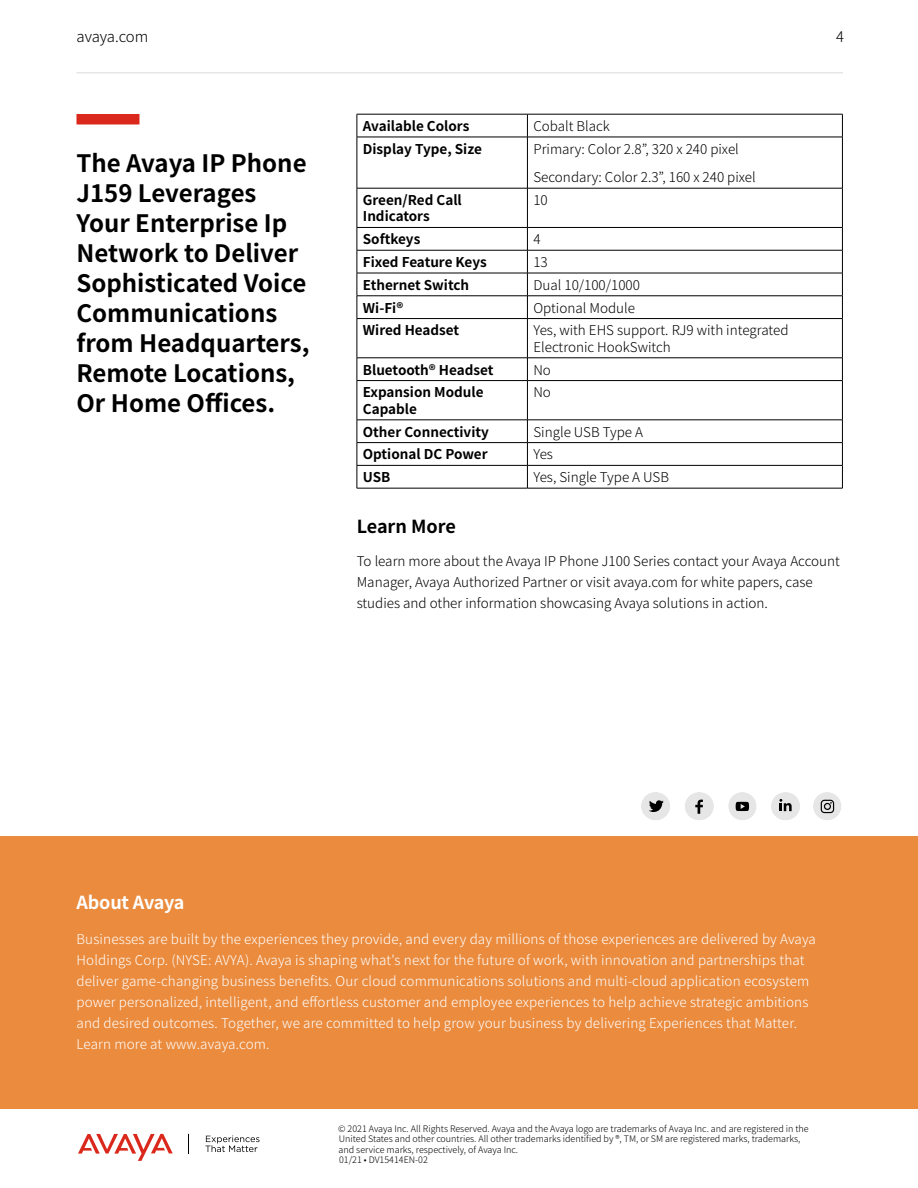
<style>
.page{position:relative;width:918px;height:1188px;background:#fff}
.page>*{position:absolute;margin:0;border:0;box-sizing:border-box;transform-origin:0 0}
.t1{font:700 24px/30px "Noto Sans JP";color:#000}
.t2{font:700 18px "Noto Sans JP";letter-spacing:-.01em;color:#fff}
.t3{font:700 18px "Noto Sans JP";color:#000}
.t4{font:300 15px "Noto Sans JP";letter-spacing:-.01em;color:#000}
.t5{font:300 14.7px "Noto Sans JP";color:#000}
.t6{font:300 13.5px/21px "Noto Sans JP";letter-spacing:.01em;color:#fff}
.t7{font:300 13.5px/21px "Noto Sans JP";color:#000}
.t8{font:700 13.5px/16.5px "Noto Sans JP";color:#000}
.t9{font:300 9px/10.5px "Noto Sans JP";color:#000}
</style>
<div class="page">
<div style="left:76px;top:114px;width:63px;height:10px;background:#da291c"></div>
<hr style="left:357px;top:114px;width:170px;height:1px;background:#000">
<svg style="left:357px;top:114px;width:1px;height:23px"></svg>
<hr style="left:527px;top:114px;width:316px;height:1px;background:#000">
<svg style="left:527px;top:114px;width:1px;height:23px"></svg>
<svg style="left:842px;top:114px;width:1px;height:23px"></svg>
<hr style="left:357px;top:137px;width:170px;height:1px;background:#000">
<hr style="left:357px;top:137px;width:1px;height:51px;background:#000">
<hr style="left:527px;top:137px;width:316px;height:1px;background:#000">
<hr style="left:527px;top:137px;width:1px;height:51px;background:#000">
<hr style="left:842px;top:137px;width:1px;height:51px;background:#000">
<hr style="left:357px;top:188px;width:170px;height:1px;background:#000">
<hr style="left:357px;top:188px;width:1px;height:39px;background:#000">
<hr style="left:527px;top:188px;width:316px;height:1px;background:#000">
<hr style="left:527px;top:188px;width:1px;height:39px;background:#000">
<hr style="left:842px;top:188px;width:1px;height:39px;background:#000">
<hr style="left:357px;top:227px;width:170px;height:1px;background:#000">
<hr style="left:527px;top:227px;width:316px;height:1px;background:#000">
<hr style="left:357px;top:250px;width:170px;height:1px;background:#000">
<hr style="left:527px;top:250px;width:316px;height:1px;background:#000">
<hr style="left:357px;top:273px;width:170px;height:1px;background:#000">
<hr style="left:527px;top:273px;width:316px;height:1px;background:#000">
<hr style="left:357px;top:296px;width:170px;height:1px;background:#000">
<svg style="left:357px;top:228px;width:1px;height:90px"></svg>
<hr style="left:527px;top:296px;width:316px;height:1px;background:#000">
<svg style="left:527px;top:228px;width:1px;height:90px"></svg>
<svg style="left:842px;top:228px;width:1px;height:90px"></svg>
<hr style="left:357px;top:318px;width:170px;height:1px;background:#000">
<hr style="left:357px;top:319px;width:1px;height:39px;background:#000">
<hr style="left:527px;top:318px;width:316px;height:1px;background:#000">
<hr style="left:527px;top:319px;width:1px;height:39px;background:#000">
<hr style="left:842px;top:319px;width:1px;height:39px;background:#000">
<hr style="left:357px;top:358px;width:170px;height:1px;background:#000">
<svg style="left:357px;top:358px;width:1px;height:22px"></svg>
<hr style="left:527px;top:358px;width:316px;height:1px;background:#000">
<svg style="left:527px;top:358px;width:1px;height:22px"></svg>
<svg style="left:842px;top:358px;width:1px;height:22px"></svg>
<hr style="left:357px;top:380px;width:170px;height:1px;background:#000">
<hr style="left:357px;top:381px;width:1px;height:39px;background:#000">
<hr style="left:527px;top:380px;width:316px;height:1px;background:#000">
<hr style="left:527px;top:381px;width:1px;height:39px;background:#000">
<hr style="left:842px;top:381px;width:1px;height:39px;background:#000">
<hr style="left:357px;top:420px;width:170px;height:1px;background:#000">
<hr style="left:527px;top:420px;width:316px;height:1px;background:#000">
<hr style="left:357px;top:442px;width:170px;height:1px;background:#000">
<hr style="left:527px;top:442px;width:316px;height:1px;background:#000">
<hr style="left:357px;top:465px;width:170px;height:1px;background:#000">
<svg style="left:357px;top:420px;width:1px;height:68px"></svg>
<hr style="left:527px;top:465px;width:316px;height:1px;background:#000">
<svg style="left:527px;top:420px;width:1px;height:68px"></svg>
<svg style="left:842px;top:420px;width:1px;height:68px"></svg>
<hr style="left:357px;top:488px;width:170px;height:1px;background:#000">
<hr style="left:527px;top:488px;width:316px;height:1px;background:#000">
<hr style="left:76px;top:72px;width:767px;height:2px;background:#e6e6e6">
<svg style="left:78px;top:1134px;width:95px;height:27px"></svg>
<svg style="left:205px;top:1136px;width:55px;height:16px"></svg>
<svg style="left:188px;top:1134px;width:1px;height:19px"></svg>
<div style="left:0;top:836px;width:918px;height:272px;background:#ea8b3e"></div>
<svg style="left:641px;top:792px;width:29px;height:28px"></svg>
<svg style="left:685px;top:792px;width:29px;height:28px"></svg>
<svg style="left:771px;top:792px;width:29px;height:28px"></svg>
<div style="left:728px;top:792px;width:29px;height:28px;background:#e6e6e6;border-radius:50%"></div>
<svg style="left:736px;top:802px;width:13px;height:9px"></svg>
<div style="left:813px;top:792px;width:28px;height:28px;background:#e6e6e6;border-radius:50%"></div>
<svg style="left:821px;top:800px;width:13px;height:13px"></svg>
<p class="t4" style="left:76px;top:28px;width:73px">avaya.com</p>
<p class="t5" style="left:836px;top:28px;width:9px">4</p>
<h1 class="t1" style="left:76px;top:149px;width:235px">The Avaya IP Phone<br>J159 Leverages<br>Your Enterprise Ip<br>Network to Deliver<br>Sophisticated Voice<br>Communications from Headquarters,<br>Remote Locations,<br>Or Home Offices.</h1>
<p class="t8" style="left:363px;top:118px;width:108px">Available Colors</p>
<p class="t7" style="left:533px;top:116px;width:78px">Cobalt Black</p>
<p class="t8" style="left:363px;top:141px;width:121px">Display Type, Size</p>
<p class="t7" style="left:533px;top:135px;width:224px;line-height:28.5px">Primary: Color 2.8”, 320 x 240 pixel<br>Secondary: Color 2.3”, 160 x 240 pixel</p>
<p class="t8" style="left:363px;top:192px;width:100px">Green/Red Call<br>Indicators</p>
<p class="t7" style="left:533px;top:190px;width:16px">10</p>
<p class="t8" style="left:363px;top:231px;width:59px">Softkeys</p>
<p class="t7" style="left:533px;top:229px;width:9px">4</p>
<p class="t8" style="left:363px;top:254px;width:125px">Fixed Feature Keys</p>
<p class="t7" style="left:533px;top:252px;width:16px">13</p>
<p class="t8" style="left:363px;top:277px;width:108px">Ethernet Switch</p>
<p class="t7" style="left:533px;top:275px;width:108px">Dual 10/100/1000</p>
<p class="t8" style="left:363px;top:300px;width:42px">Wi-Fi®</p>
<p class="t7" style="left:533px;top:297px;width:103px">Optional Module</p>
<p class="t8" style="left:363px;top:322px;width:98px">Wired Headset</p>
<p class="t7" style="left:533px;top:322px;width:257px;line-height:16.5px">Yes, with EHS support. RJ9 with integrated<br>Electronic HookSwitch</p>
<p class="t8" style="left:363px;top:362px;width:132px">Bluetooth® Headset</p>
<p class="t7" style="left:533px;top:359px;width:19px">No</p>
<p class="t8" style="left:363px;top:384px;width:122px">Expansion Module<br>Capable</p>
<p class="t7" style="left:533px;top:382px;width:19px">No</p>
<p class="t8" style="left:363px;top:424px;width:127px">Other Connectivity</p>
<p class="t7" style="left:533px;top:421px;width:111px">Single USB Type A</p>
<p class="t8" style="left:363px;top:446px;width:126px">Optional DC Power</p>
<p class="t7" style="left:533px;top:444px;width:21px">Yes</p>
<p class="t8" style="left:363px;top:469px;width:29px">USB</p>
<p class="t7" style="left:533px;top:467px;width:137px">Yes, Single Type A USB</p>
<h2 class="t3" style="left:357px;top:516px;width:101px">Learn More</h2>
<p class="t7" style="left:357px;top:551px;width:485px">To learn more about the Avaya IP Phone J100 Series contact your Avaya Account<br>Manager, Avaya Authorized Partner or visit avaya.com for white papers, case studies and other information showcasing Avaya solutions in action.</p>
<h2 class="t2" style="left:76px;top:893px;width:110px">About Avaya</h2>
<p class="t6" style="left:76px;top:929px;width:741px">Businesses are built by the experiences they provide, and every day millions of those experiences are delivered by Avaya Holdings Corp. (NYSE: AVYA). Avaya is shaping what's next for the future of work, with innovation and partnerships that deliver game-changing business benefits. Our cloud communications solutions and multi-cloud application ecosystem power personalized, intelligent, and effortless customer and employee experiences to help achieve strategic ambitions and desired outcomes. Together, we are committed to help grow your business by delivering Experiences that Matter.<br>Learn more at www.avaya.com.</p>
<p class="t9" style="left:338px;top:1123px;width:472px">© 2021 Avaya Inc. All Rights Reserved. Avaya and the Avaya logo are trademarks of Avaya Inc. and are registered in the United States and other countries. All other trademarks identified by ®, TM, or SM are registered marks, trademarks, and service marks, respectively, of Avaya Inc.<br>01/21 • DV15414EN-02</p>
</div>
